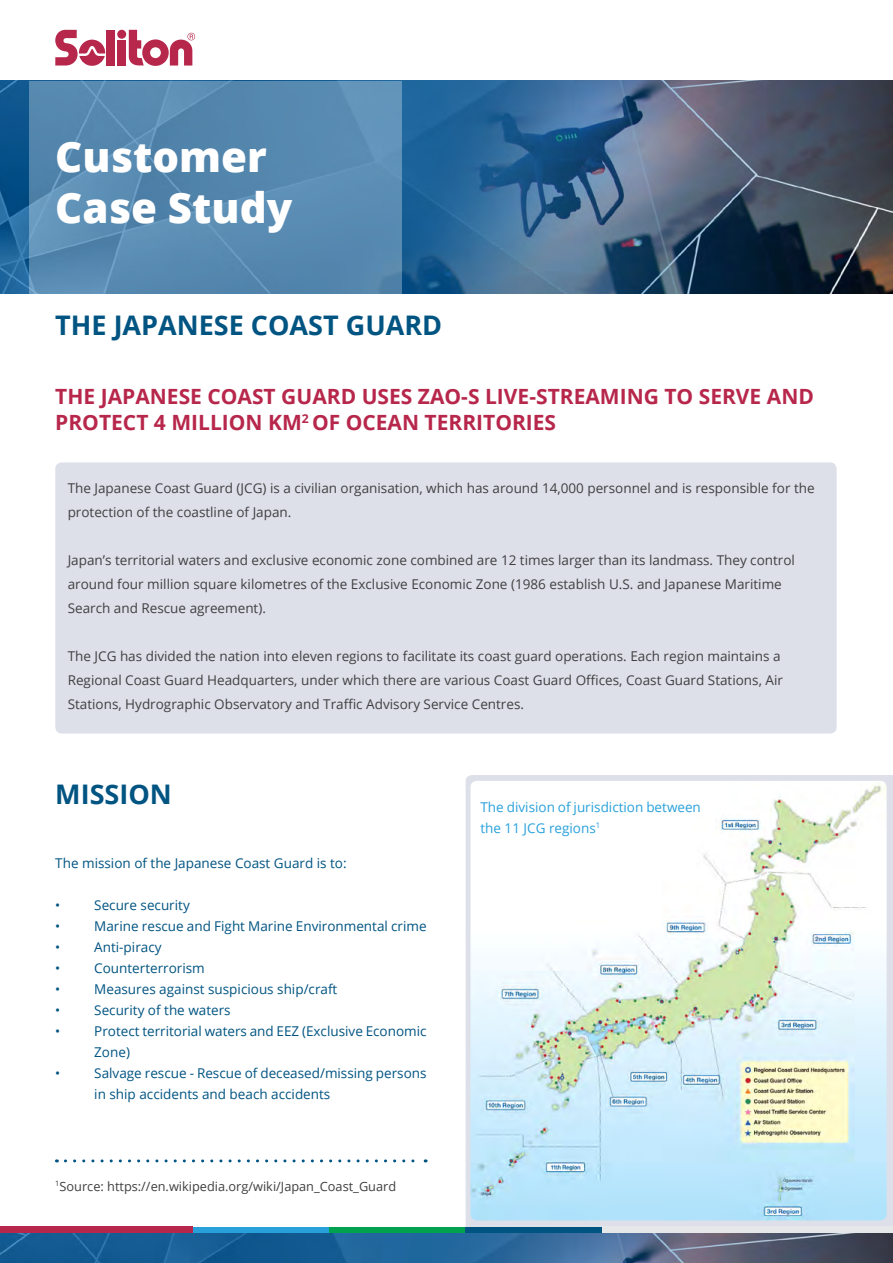
<style>
.page{position:relative;width:893px;height:1263px;background:#fff}
.page>*{position:absolute;margin:0;border:0;box-sizing:border-box;transform-origin:0 0}
.t1{font:800 42px/50.4px "Open Sans";color:#fff}
.t2{font:700 27px "Open Sans";color:#005482}
.t3{font:700 21px/25.2px "Open Sans";color:#b7274b}
.t4{font:13.5px/24px "Open Sans";color:#404042}
.t5{font:13.5px/21px "Open Sans";color:#005482}
.t6{font:13.5px/21px "Open Sans";color:#28a1db}
.t7{font:12.75px "Open Sans";color:#404042}
</style>
<div class="page">
<div style="left:466px;top:775px;width:427px;height:452px;background:#dee0e9"></div>
<div style="left:55px;top:462px;width:782px;height:271px;background:#dee0e9;border-radius:6px"></div>
<img style="left:0;top:1233px;width:893px;height:30px">
<img style="left:0;top:81px;width:893px;height:212px">
<div style="left:30px;top:81px;width:372px;height:212px;background:#578ab1"></div>
<img style="left:470px;top:781px;width:417px;height:439px">
<div style="left:465px;top:1227px;width:138px;height:6px;background:#005482"></div>
<div style="left:328px;top:1227px;width:137px;height:6px;background:#00a24f"></div>
<div style="left:192px;top:1227px;width:137px;height:6px;background:#28a1db"></div>
<div style="left:603px;top:1227px;width:290px;height:6px;background:#e6e7e8"></div>
<div style="left:0;top:1227px;width:193px;height:6px;background:#b7274b"></div>
<div style="left:106px;top:30px;width:9px;height:35px;background:#b7274b"></div>
<div style="left:118px;top:40px;width:8px;height:25px;background:#b7274b"></div>
<div style="left:117px;top:30px;width:9px;height:9px;background:#b7274b;border-radius:50%"></div>
<svg style="left:55px;top:30px;width:50px;height:36px"></svg>
<svg style="left:129px;top:30px;width:66px;height:36px"></svg>
<svg style="left:65px;top:1159px;width:361px;height:3px"></svg>
<h1 class="t1" style="left:55px;top:130px;width:239px">Customer<br>Case Study</h1>
<h2 class="t2" style="left:55px;top:306px;width:388px">THE JAPANESE COAST GUARD</h2>
<h3 class="t3" style="left:55px;top:384px;width:760px">THE JAPANESE COAST GUARD USES ZAO-S LIVE-STREAMING TO SERVE AND<br>PROTECT 4 MILLION KM<sup>2</sup> OF OCEAN TERRITORIES</h3>
<p class="t4" style="left:68px;top:476px;width:748px">The Japanese Coast Guard (JCG) is a civilian organisation, which has around 14,000 personnel and is responsible for the protection of the coastline of Japan.</p>
<p class="t4" style="left:68px;top:548px;width:729px">Japan’s territorial waters and exclusive economic zone combined are 12 times larger than its landmass. They control around four million square kilometres of the Exclusive Economic Zone (1986 establish U.S. and Japanese Maritime<br>Search and Rescue agreement).</p>
<p class="t4" style="left:68px;top:644px;width:717px">The JCG has divided the nation into eleven regions to facilitate its coast guard operations. Each region maintains a<br>Regional Coast Guard Headquarters, under which there are various Coast Guard Offices, Coast Guard Stations, Air<br>Stations, Hydrographic Observatory and Traffic Advisory Service Centres.</p>
<h2 class="t2" style="left:55px;top:776px;width:118px">MISSION</h2>
<p class="t5" style="left:55px;top:852px;width:293px">The mission of the Japanese Coast Guard is to:</p>
<p class="t5" style="left:55px;top:894px;width:7px">•</p>
<p class="t5" style="left:94px;top:894px;width:97px">Secure security</p>
<p class="t5" style="left:55px;top:915px;width:7px">•</p>
<p class="t5" style="left:94px;top:915px;width:334px">Marine rescue and Fight Marine Environmental crime</p>
<p class="t5" style="left:55px;top:936px;width:7px">•</p>
<p class="t5" style="left:94px;top:936px;width:69px">Anti-piracy</p>
<p class="t5" style="left:55px;top:957px;width:7px">•</p>
<p class="t5" style="left:94px;top:957px;width:112px">Counterterrorism</p>
<p class="t5" style="left:55px;top:978px;width:7px">•</p>
<p class="t5" style="left:94px;top:978px;width:245px">Measures against suspicious ship/craft</p>
<p class="t5" style="left:55px;top:999px;width:7px">•</p>
<p class="t5" style="left:94px;top:999px;width:138px">Security of the waters</p>
<p class="t5" style="left:55px;top:1020px;width:7px">•</p>
<p class="t5" style="left:94px;top:1020px;width:334px">Protect territorial waters and EEZ (Exclusive Economic<br>Zone)</p>
<p class="t5" style="left:55px;top:1062px;width:7px">•</p>
<p class="t5" style="left:94px;top:1062px;width:334px">Salvage rescue - Rescue of deceased/missing persons in ship accidents and beach accidents</p>
<p class="t7" style="left:55px;top:1177px;width:342px"><sup>1</sup>Source: https://en.wikipedia.org/wiki/Japan_Coast_Guard</p>
<p class="t6" style="left:480px;top:796px;width:222px">The division of jurisdiction between the 11 JCG regions<sup>1</sup></p>
</div>
